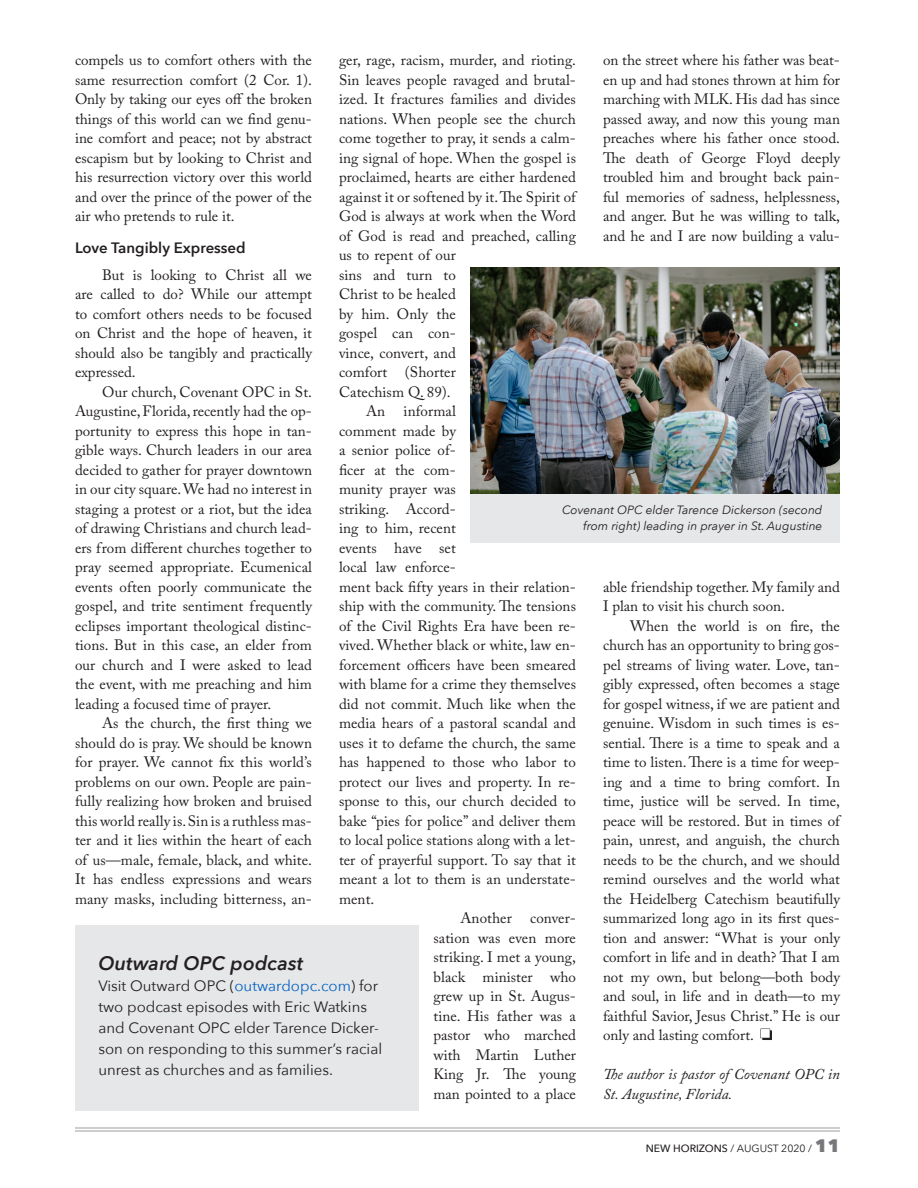
<style>
.page{position:relative;width:918px;height:1188px;background:#fff}
.page>*{position:absolute;margin:0;border:0;box-sizing:border-box;transform-origin:0 0}
.Photo_Caption{font:italic 600 19.5px "Avenir Next";letter-spacing:.01em;color:#231f20}
.Main_text{font:15px/19.5px "Adobe Caslon Pro";letter-spacing:.005em;color:#231f20;text-align:justify}
.Photo_Caption-2{font:15px/21px "Avenir Next";color:#231f20}
.Main_text-2{font:italic 15px/19.5px "Adobe Caslon Pro";color:#231f20}
.Main_text_heading{font:600 15px "Avenir Next";color:#231f20}
.Photo_Caption-3{font:italic 12px/16.5px "Avenir Next";color:#231f20;text-align:right}
.t1{font:10.5px "Avenir Next";color:#231f20}
.s1{color:#0563c1}
.s2{font-weight:500}
.s3{font-weight:800;font-size:18px;color:#76787b}
</style>
<div class="page">
<hr style="left:75px;top:1127px;width:765px;height:2px;background:#bcbdc0">
<hr style="left:75px;top:1130px;width:765px;height:2px;background:#bcbdc0">
<svg style="left:761px;top:1029px;width:11px;height:11px"></svg>
<div style="left:471px;top:268px;width:369px;height:275px;background:#e6e7e9"></div>
<img style="left:471px;top:268px;width:369px;height:226px">
<div style="left:75px;top:926px;width:343px;height:185px;background:#e6e7e9"></div>
<p class="Main_text" style="left:75px;top:50px;width:239px">compels us to comfort others with the same resurrection comfort (2 Cor. 1).<br>Only by taking our eyes off the broken things of this world can we find genu&shy;ine comfort and peace; not by abstract escapism but by looking to Christ and his resurrection victory over this world and over the prince of the power of the air who pretends to rule it.</p>
<p class="Main_text_heading" style="left:75px;top:234px;width:172px">Love Tangibly Expressed</p>
<p class="Main_text" style="left:75px;top:265px;width:239px;text-indent:27px">But is looking to Christ all we are called to do? While our attempt to comfort others needs to be focused on Christ and the hope of heaven, it should also be tangibly and practically expressed.</p>
<p class="Main_text" style="left:75px;top:382px;width:239px;text-indent:27px">Our church, Covenant OPC in St.<br>Augustine, Florida, recently had the op&shy;portunity to express this hope in tan&shy;gible ways. Church leaders in our area decided to gather for prayer downtown in our city square. We had no interest in staging a protest or a riot, but the idea of drawing Christians and church lead&shy;ers from different churches together to pray seemed appropriate. Ecumenical events often poorly communicate the gospel, and trite sentiment frequently eclipses important theological distinc&shy;tions. But in this case, an elder from our church and I were asked to lead the event, with me preaching and him leading a focused time of prayer.</p>
<p class="Main_text" style="left:75px;top:713px;width:239px;text-indent:27px">As the church, the first thing we should do is pray. We should be known for prayer. We cannot fix this world’s problems on our own. People are pain&shy;fully realizing how broken and bruised this world really is. Sin is a ruthless mas&shy;ter and it lies within the heart of each of us—male, female, black, and white.<br>It has endless expressions and wears many masks, including bitterness, an-</p>
<p class="Main_text" style="left:339px;top:50px;width:239px;text-align:left">ger, rage, racism, murder, and rioting.<br>Sin leaves people ravaged and brutal&shy;ized. It fractures families and divides nations. When people see the church come together to pray, it sends a calm&shy;ing signal of hope. When the gospel is proclaimed, hearts are either hardened against it or softened by it. The Spirit of<br>God is always at work when the Word of God is read and preached, calling us to repent of our<br>sins and turn to<br>Christ to be healed<br>by him. Only the<br>gospel can con-<br>vince, convert, and<br>comfort (Shorter<br>Catechism Q. 89).</p>
<p class="Main_text" style="left:339px;top:401px;width:239px;text-align:left;text-indent:27px">An informal<br>comment made by<br>a senior police of-<br>ficer at the com-<br>munity prayer was<br>striking. Accord-<br>ing to him, recent<br>events have set<br>local law enforce-<br>ment back fifty years in their relation&shy;ship with the community. The tensions of the Civil Rights Era have been re&shy;vived. Whether black or white, law en&shy;forcement officers have been smeared with blame for a crime they themselves did not commit. Much like when the media hears of a pastoral scandal and uses it to defame the church, the same has happened to those who labor to protect our lives and property. In re&shy;sponse to this, our church decided to bake “pies for police” and deliver them to local police stations along with a let&shy;ter of prayerful support. To say that it meant a lot to them is an understate&shy;ment.</p>
<p class="Main_text" style="left:434px;top:908px;width:144px;text-indent:27px">Another conver&shy;sation was even more striking. I met a young, black minister who grew up in St. Augus&shy;tine. His father was a pastor who marched with Martin Luther King Jr. The young man pointed to a place</p>
<p class="Main_text" style="left:603px;top:50px;width:239px">on the street where his father was beat&shy;en up and had stones thrown at him for marching with MLK. His dad has since passed away, and now this young man preaches where his father once stood.<br>The death of George Floyd deeply troubled him and brought back pain&shy;ful memories of sadness, helplessness, and anger. But he was willing to talk, and he and I are now building a valu-</p>
<p class="Photo_Caption-3" style="left:562px;top:501px;width:262px">Covenant OPC elder Tarence Dickerson (second from right) leading in prayer in St. Augustine</p>
<p class="Main_text" style="left:603px;top:577px;width:238px">able friendship together. My family and<br>I plan to visit his church soon.</p>
<p class="Main_text" style="left:603px;top:616px;width:239px;text-indent:27px">When the world is on fire, the church has an opportunity to bring gos&shy;pel streams of living water. Love, tan&shy;gibly expressed, often becomes a stage for gospel witness, if we are patient and genuine. Wisdom in such times is es&shy;sential. There is a time to speak and a time to listen. There is a time for weep&shy;ing and a time to bring comfort. In time, justice will be served. In time, peace will be restored. But in times of pain, unrest, and anguish, the church needs to be the church, and we should remind ourselves and the world what the Heidelberg Catechism beautifully summarized long ago in its first ques&shy;tion and answer: “What is your only comfort in life and in death? That I am not my own, but belong—both body and soul, in life and in death—to my faithful Savior, Jesus Christ.” He is our only and lasting comfort.</p>
<p class="Main_text-2" style="left:603px;top:1064px;width:239px">The author is pastor of Covenant OPC in<br>St. Augustine, Florida.</p>
<p class="Photo_Caption" style="left:98px;top:946px;width:207px">Outward OPC podcast</p>
<p class="Photo_Caption-2" style="left:98px;top:975px;width:285px">Visit Outward OPC (<span class="s1">outwardopc.com</span>) for two podcast episodes with Eric Watkins and Covenant OPC elder Tarence Dicker&shy;son on responding to this summer’s racial unrest as churches and as families.</p>
<p class="t1" style="left:646px;top:1139px;width:196px"><span class="s2">NEW HORIZONS</span> / AUGUST 2020 / <span class="s3">11</span></p>
</div>
